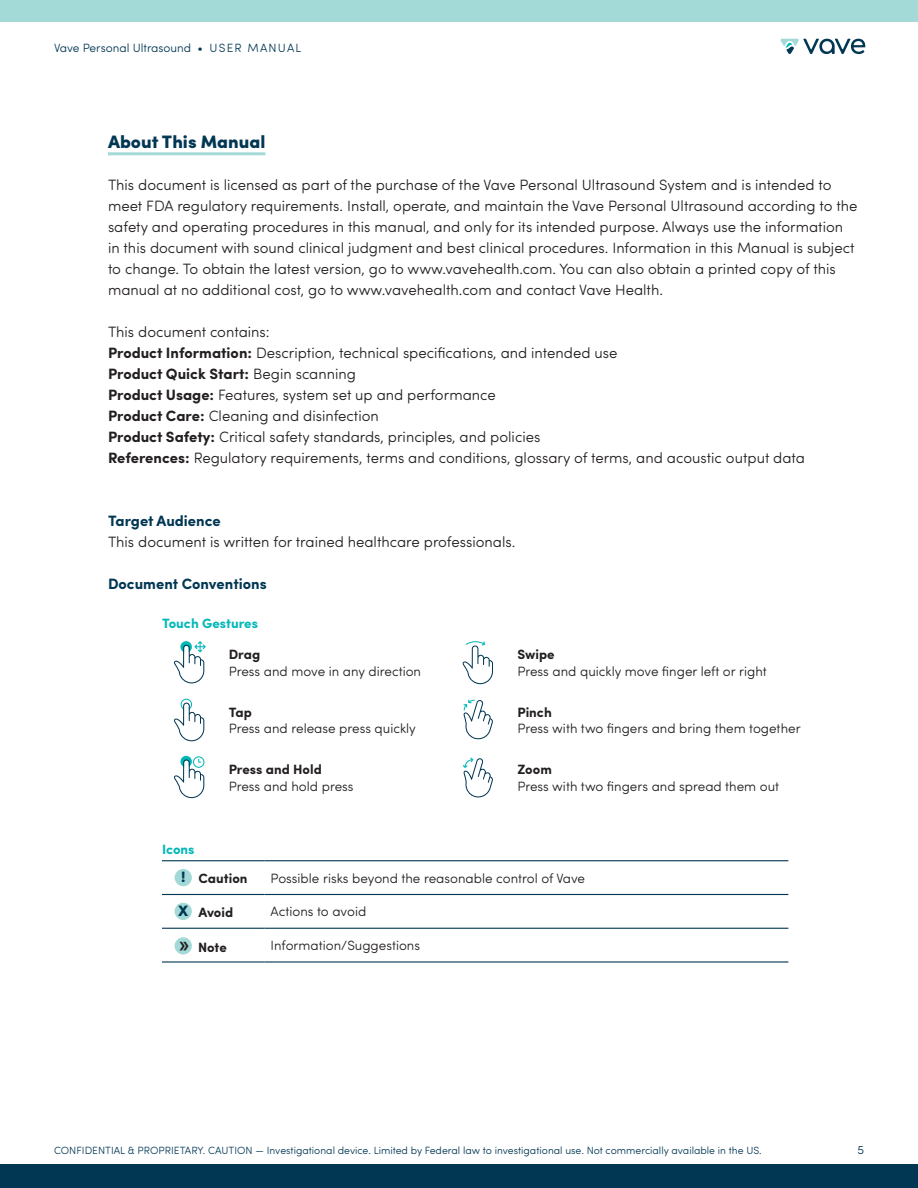
<style>
.page{position:relative;width:918px;height:1188px;background:#fff}
.page>*{position:absolute;margin:0;border:0;box-sizing:border-box;transform-origin:0 0}
.t1{font:700 21px "Sofia Pro";color:#231f20}
.Section_Header_-_und{font:900 18px "Sofia Pro";color:#023754}
.level_1_copy{font:300 15px/21px "Sofia Pro Soft";color:#231f20}
.section_header_-_nav{font:700 15px "Sofia Pro";color:#023754}
.level_1_copy-2{font:700 15px "Sofia Pro";color:#231f20}
.t2{font:900 15px "Sofia Pro";color:#023754}
.level_1_copy-3{font:300 13.5px/16.5px "Sofia Pro Soft";color:#231f20}
.subhead_-_level_2{font:700 13.5px "Sofia Pro";color:#00b8b8}
.level_1_copy-4{font:700 13.5px "Sofia Pro";color:#231f20}
.t3{font:300 12px "Sofia Pro Soft";color:#023754}
.t4{font:300 10.5px "Sofia Pro Soft";color:#023754}
.s1{font-family:"Sofia Pro";font-weight:700}
.s2{font-family:"Sofia Pro Soft";font-weight:300}
</style>
<div class="page">
<div style="left:0;top:0;width:918px;height:22px;background:#a3d9d6"></div>
<svg style="left:780px;top:39px;width:85px;height:15px"></svg>
<div style="left:0;top:1164px;width:918px;height:24px;background:#023754"></div>
<hr style="left:108px;top:152px;width:157px;height:3px;background:#a3d9d6">
<svg style="left:174px;top:641px;width:32px;height:42px"></svg>
<svg style="left:463px;top:641px;width:30px;height:43px"></svg>
<svg style="left:174px;top:698px;width:30px;height:43px"></svg>
<svg style="left:464px;top:699px;width:29px;height:41px"></svg>
<svg style="left:174px;top:756px;width:30px;height:42px"></svg>
<svg style="left:463px;top:758px;width:30px;height:40px"></svg>
<svg style="left:162px;top:861px;width:626px;height:93px"></svg>
<hr style="left:263px;top:861px;width:3px;height:33px;background:#fff">
<hr style="left:263px;top:895px;width:3px;height:33px;background:#fff">
<hr style="left:263px;top:929px;width:3px;height:32px;background:#fff">
<hr style="left:162px;top:860px;width:103px;height:1px;background:#023754">
<hr style="left:265px;top:860px;width:523px;height:1px;background:#023754">
<hr style="left:162px;top:894px;width:103px;height:1px;background:#023754">
<hr style="left:265px;top:894px;width:523px;height:1px;background:#023754">
<hr style="left:162px;top:928px;width:103px;height:1px;background:#023754">
<hr style="left:162px;top:961px;width:103px;height:2px;background:#023754">
<hr style="left:265px;top:928px;width:523px;height:1px;background:#023754">
<hr style="left:265px;top:961px;width:523px;height:2px;background:#023754">
<div style="left:175px;top:869px;width:17px;height:17px;background:#a3d9d6;border-radius:50%"></div>
<div style="left:175px;top:903px;width:17px;height:17px;background:#a3d9d6;border-radius:50%"></div>
<div style="left:175px;top:937px;width:17px;height:18px;background:#a3d9d6;border-radius:50%"></div>
<p class="t3" style="left:54px;top:40px;width:249px">Vave Personal Ultrasound • USER MANUAL</p>
<p class="Section_Header_-_und" style="left:108px;top:127px;width:159px">About This Manual</p>
<p class="level_1_copy" style="left:108px;top:173px;width:751px">This document is licensed as part of the purchase of the Vave Personal Ultrasound System and is intended to meet FDA regulatory requirements. Install, operate, and maintain the Vave Personal Ultrasound according to the safety and operating procedures in this manual, and only for its intended purpose. Always use the information in this document with sound clinical judgment and best clinical procedures. Information in this Manual is subject to change. To obtain the latest version, go to www.vavehealth.com. You can also obtain a printed copy of this manual at no additional cost, go to www.vavehealth.com and contact Vave Health.</p>
<p class="level_1_copy" style="left:108px;top:320px;width:163px">This document contains:</p>
<p class="level_1_copy" style="left:108px;top:341px;width:511px"><span class="s1">Product Information:</span> Description, technical specifications, and intended use</p>
<p class="level_1_copy-2" style="left:108px;top:362px;width:249px">Product Quick Start: <span class="s2">Begin scanning</span></p>
<p class="level_1_copy" style="left:108px;top:383px;width:389px"><span class="s1">Product Usage:</span> Features, system set up and performance</p>
<p class="level_1_copy" style="left:108px;top:404px;width:272px"><span class="s1">Product Care:</span> Cleaning and disinfection</p>
<p class="level_1_copy" style="left:108px;top:425px;width:434px"><span class="s1">Product Safety:</span> Critical safety standards, principles, and policies</p>
<p class="level_1_copy" style="left:108px;top:446px;width:698px"><span class="s1">References:</span> Regulatory requirements, terms and conditions, glossary of terms, and acoustic output data</p>
<p class="section_header_-_nav" style="left:108px;top:509px;width:114px">Target Audience</p>
<p class="level_1_copy" style="left:108px;top:530px;width:409px">This document is written for trained healthcare professionals.</p>
<p class="section_header_-_nav" style="left:108px;top:572px;width:160px">Document Conventions</p>
<p class="subhead_-_level_2" style="left:162px;top:613px;width:98px">Touch Gestures</p>
<p class="level_1_copy-3" style="left:229px;top:646px;width:194px"><span class="s1">Drag<br></span>Press and move in any direction</p>
<p class="level_1_copy-3" style="left:517px;top:646px;width:251px"><span class="s1">Swipe<br></span>Press and quickly move finger left or right</p>
<p class="level_1_copy-3" style="left:229px;top:703px;width:189px"><span class="s1">Tap<br></span>Press and release press quickly</p>
<p class="level_1_copy-3" style="left:517px;top:703px;width:285px"><span class="s1">Pinch<br></span>Press with two fingers and bring them together</p>
<p class="level_1_copy-3" style="left:229px;top:761px;width:126px"><span class="s1">Press and Hold<br></span>Press and hold press</p>
<p class="level_1_copy-3" style="left:517px;top:761px;width:263px"><span class="s1">Zoom<br></span>Press with two fingers and spread them out</p>
<p class="subhead_-_level_2" style="left:162px;top:839px;width:34px">Icons</p>
<p class="t2" style="left:181px;top:865px;width:6px">!</p>
<p class="level_1_copy-4" style="left:198px;top:868px;width:51px">Caution</p>
<p class="level_1_copy-3" style="left:271px;top:869px;width:316px">Possible risks beyond the reasonable control of Vave</p>
<p class="t2" style="left:178px;top:899px;width:12px">X</p>
<p class="level_1_copy-4" style="left:198px;top:902px;width:36px">Avoid</p>
<p class="level_1_copy-3" style="left:271px;top:903px;width:97px">Actions to avoid</p>
<p class="t1" style="left:179px;top:927px;width:12px">»</p>
<p class="level_1_copy-4" style="left:198px;top:936px;width:30px">Note</p>
<p class="level_1_copy-3" style="left:271px;top:937px;width:151px">Information/Suggestions</p>
<p class="t4" style="left:54px;top:1143px;width:709px">CONFIDENTIAL &amp; PROPRIETARY. CAUTION — Investigational device. Limited by Federal law to investigational use. Not commercially available in the US.</p>
<p class="t3" style="left:857px;top:1141px;width:8px">5</p>
</div>
